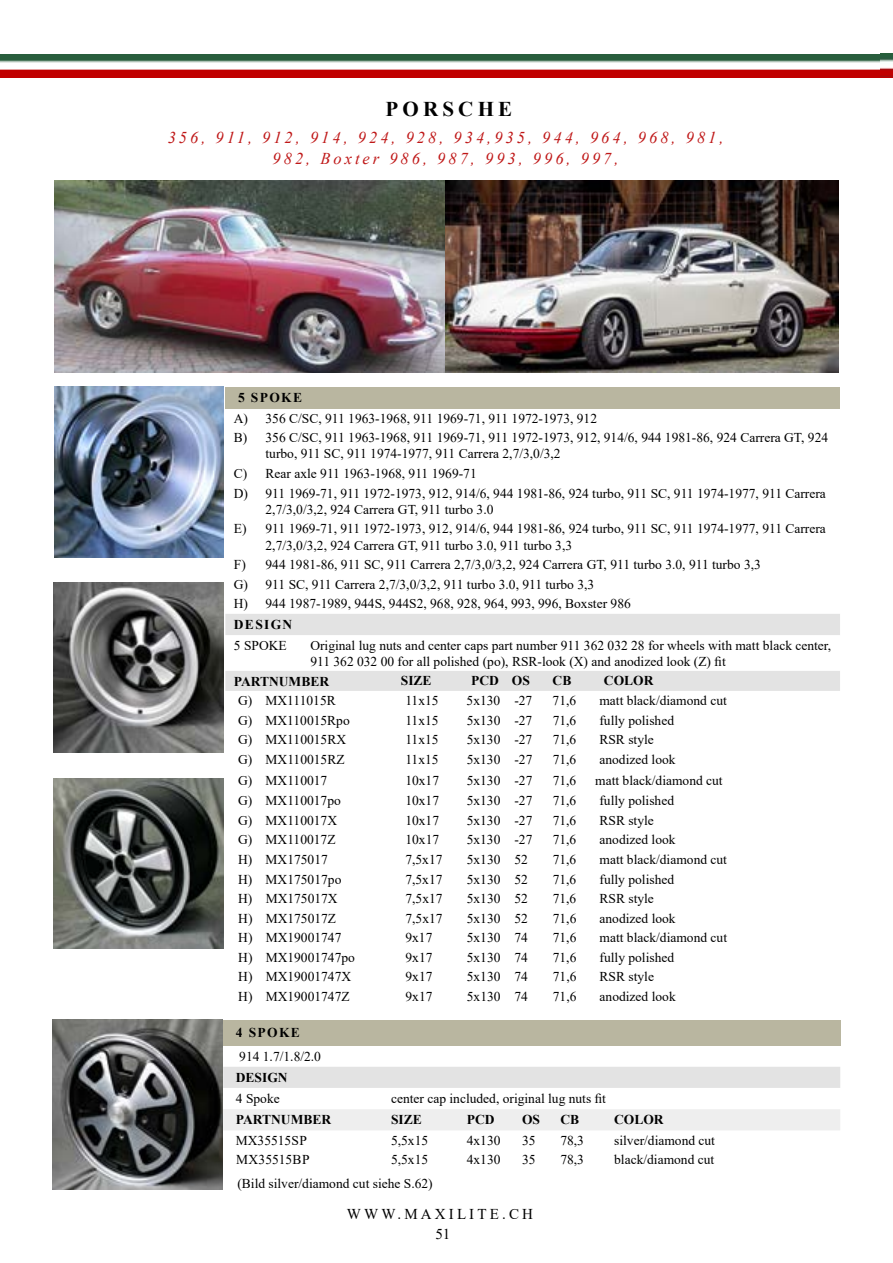
<style>
.page{position:relative;width:893px;height:1263px;background:#fff}
.page>*{position:absolute;margin:0;border:0;box-sizing:border-box;transform-origin:0 0}
.t1{font:700 21px "Times New Roman";letter-spacing:.2em;color:#000}
.t2{font:italic 16.5px/21px "Times New Roman";letter-spacing:.18em;color:#bf1717;text-align:center}
.t3{font:15px "Times New Roman";letter-spacing:.21em;color:#000}
.t4{font:13.5px/19.5px "Times New Roman";color:#000}
.t5{font:700 13.5px "Times New Roman";color:#000}
</style>
<div class="page">
<img style="left:0;top:54px;width:893px;height:24px">
<img style="left:54px;top:181px;width:785px;height:191px">
<div style="left:225px;top:387px;width:615px;height:21px;background:#b9b6a0"></div>
<svg style="left:225px;top:614px;width:615px;height:77px;fill:#e3e3e3"></svg>
<img style="left:55px;top:387px;width:168px;height:170px">
<img style="left:53px;top:583px;width:170px;height:170px">
<img style="left:53px;top:778px;width:170px;height:170px">
<img style="left:52px;top:1020px;width:171px;height:170px">
<div style="left:223px;top:1020px;width:617px;height:25px;background:#b9b6a0"></div>
<div style="left:223px;top:1067px;width:617px;height:21px;background:#e3e3e3"></div>
<div style="left:223px;top:1109px;width:617px;height:21px;background:#eee"></div>
<img style="left:880px;top:53px;width:13px;height:24px">
<h1 class="t1" style="left:385px;top:94px;width:128px">PORSCHE</h1>
<p class="t2" style="left:168px;top:127px;width:557px">356, 911, 912, 914, 924, 928, 934,935, 944, 964, 968, 981,<br>982, Boxter 986, 987, 993, 996, 997,</p>
<p class="t5" style="left:238px;top:388px;width:65px">5 SPOKE</p>
<p class="t4" style="left:234px;top:408px;width:596px">A) 356 C/SC, 911 1963-1968, 911 1969-71, 911 1972-1973, 912<br>B) 356 C/SC, 911 1963-1968, 911 1969-71, 911 1972-1973, 912, 914/6, 944 1981-86, 924 Carrera GT, 924</p>
<p class="t4" style="left:234px;top:444px;width:594px;text-indent:32px">turbo, 911 SC, 911 1974-1977, 911 Carrera 2,7/3,0/3,2<br>C) Rear axle 911 1963-1968, 911 1969-71<br>D) 911 1969-71, 911 1972-1973, 912, 914/6, 944 1981-86, 924 turbo, 911 SC, 911 1974-1977, 911 Carrera</p>
<p class="t4" style="left:234px;top:499px;width:594px;text-indent:32px">2,7/3,0/3,2, 924 Carrera GT, 911 turbo 3.0<br>E) 911 1969-71, 911 1972-1973, 912, 914/6, 944 1981-86, 924 turbo, 911 SC, 911 1974-1977, 911 Carrera</p>
<p class="t4" style="left:234px;top:535px;width:528px;text-indent:32px">2,7/3,0/3,2, 924 Carrera GT, 911 turbo 3.0, 911 turbo 3,3<br>F) 944 1981-86, 911 SC, 911 Carrera 2,7/3,0/3,2, 924 Carrera GT, 911 turbo 3.0, 911 turbo 3,3<br>G) 911 SC, 911 Carrera 2,7/3,0/3,2, 911 turbo 3.0, 911 turbo 3,3<br>H) 944 1987-1989, 944S, 944S2, 968, 928, 964, 993, 996, Boxster 986</p>
<p class="t5" style="left:234px;top:615px;width:60px">DESIGN</p>
<p class="t4" style="left:234px;top:635px;width:54px">5 SPOKE</p>
<p class="t4" style="left:310px;top:636px;width:522px;line-height:16.2px">Original lug nuts and center caps part number 911 362 032 28 for wheels with matt black center,<br>911 362 032 00 for all polished (po), RSR-look (X) and anodized look (Z) fit</p>
<p class="t5" style="left:234px;top:672px;width:97px">PARTNUMBER</p>
<p class="t5" style="left:401px;top:671px;width:32px">SIZE</p>
<p class="t5" style="left:471px;top:671px;width:60px">PCD OS</p>
<p class="t5" style="left:553px;top:671px;width:20px">CB</p>
<p class="t5" style="left:604px;top:671px;width:51px">COLOR</p>
<p class="t4" style="left:238px;top:691px;width:99px">G) MX111015R</p>
<p class="t4" style="left:405px;top:691px;width:35px">11x15</p>
<p class="t4" style="left:467px;top:691px;width:67px">5x130 -27</p>
<p class="t4" style="left:553px;top:691px;width:25px">71,6</p>
<p class="t4" style="left:599px;top:691px;width:129px">matt black/diamond cut</p>
<p class="t4" style="left:238px;top:710px;width:113px">G) MX110015Rpo</p>
<p class="t4" style="left:405px;top:710px;width:35px">11x15</p>
<p class="t4" style="left:467px;top:710px;width:67px">5x130 -27</p>
<p class="t4" style="left:553px;top:710px;width:25px">71,6</p>
<p class="t4" style="left:599px;top:710px;width:76px">fully polished</p>
<p class="t4" style="left:238px;top:730px;width:109px">G) MX110015RX</p>
<p class="t4" style="left:405px;top:730px;width:35px">11x15</p>
<p class="t4" style="left:467px;top:730px;width:67px">5x130 -27</p>
<p class="t4" style="left:553px;top:730px;width:25px">71,6</p>
<p class="t4" style="left:599px;top:730px;width:56px">RSR style</p>
<p class="t4" style="left:238px;top:749px;width:108px">G) MX110015RZ</p>
<p class="t4" style="left:405px;top:749px;width:35px">11x15</p>
<p class="t4" style="left:467px;top:749px;width:67px">5x130 -27</p>
<p class="t4" style="left:553px;top:749px;width:25px">71,6</p>
<p class="t4" style="left:599px;top:749px;width:78px">anodized look</p>
<p class="t4" style="left:238px;top:770px;width:91px">G) MX110017</p>
<p class="t4" style="left:405px;top:770px;width:35px">10x17</p>
<p class="t4" style="left:467px;top:770px;width:67px">5x130 -27</p>
<p class="t4" style="left:553px;top:770px;width:25px">71,6</p>
<p class="t4" style="left:595px;top:770px;width:129px">matt black/diamond cut</p>
<p class="t4" style="left:238px;top:791px;width:104px">G) MX110017po</p>
<p class="t4" style="left:405px;top:791px;width:35px">10x17</p>
<p class="t4" style="left:467px;top:791px;width:67px">5x130 -27</p>
<p class="t4" style="left:553px;top:791px;width:25px">71,6</p>
<p class="t4" style="left:599px;top:791px;width:76px">fully polished</p>
<p class="t4" style="left:238px;top:810px;width:100px">G) MX110017X</p>
<p class="t4" style="left:405px;top:810px;width:35px">10x17</p>
<p class="t4" style="left:467px;top:810px;width:67px">5x130 -27</p>
<p class="t4" style="left:553px;top:810px;width:25px">71,6</p>
<p class="t4" style="left:599px;top:810px;width:56px">RSR style</p>
<p class="t4" style="left:238px;top:830px;width:99px">G) MX110017Z</p>
<p class="t4" style="left:405px;top:830px;width:35px">10x17</p>
<p class="t4" style="left:467px;top:830px;width:67px">5x130 -27</p>
<p class="t4" style="left:553px;top:830px;width:25px">71,6</p>
<p class="t4" style="left:599px;top:830px;width:78px">anodized look</p>
<p class="t4" style="left:238px;top:849px;width:91px">H) MX175017</p>
<p class="t4" style="left:405px;top:849px;width:39px">7,5x17</p>
<p class="t4" style="left:467px;top:849px;width:63px">5x130 52</p>
<p class="t4" style="left:553px;top:849px;width:25px">71,6</p>
<p class="t4" style="left:599px;top:849px;width:129px">matt black/diamond cut</p>
<p class="t4" style="left:238px;top:869px;width:105px">H) MX175017po</p>
<p class="t4" style="left:405px;top:869px;width:39px">7,5x17</p>
<p class="t4" style="left:467px;top:869px;width:63px">5x130 52</p>
<p class="t4" style="left:553px;top:869px;width:25px">71,6</p>
<p class="t4" style="left:599px;top:869px;width:76px">fully polished</p>
<p class="t4" style="left:238px;top:888px;width:101px">H) MX175017X</p>
<p class="t4" style="left:405px;top:888px;width:39px">7,5x17</p>
<p class="t4" style="left:467px;top:888px;width:63px">5x130 52</p>
<p class="t4" style="left:553px;top:888px;width:25px">71,6</p>
<p class="t4" style="left:600px;top:888px;width:56px">RSR style</p>
<p class="t4" style="left:238px;top:908px;width:99px">H) MX175017Z</p>
<p class="t4" style="left:405px;top:908px;width:39px">7,5x17</p>
<p class="t4" style="left:467px;top:908px;width:63px">5x130 52</p>
<p class="t4" style="left:553px;top:908px;width:25px">71,6</p>
<p class="t4" style="left:600px;top:908px;width:78px">anodized look</p>
<p class="t4" style="left:238px;top:927px;width:105px">H) MX19001747</p>
<p class="t4" style="left:405px;top:927px;width:28px">9x17</p>
<p class="t4" style="left:467px;top:927px;width:63px">5x130 74</p>
<p class="t4" style="left:553px;top:927px;width:25px">71,6</p>
<p class="t4" style="left:600px;top:927px;width:129px">matt black/diamond cut</p>
<p class="t4" style="left:238px;top:947px;width:118px">H) MX19001747po</p>
<p class="t4" style="left:405px;top:947px;width:28px">9x17</p>
<p class="t4" style="left:467px;top:947px;width:63px">5x130 74</p>
<p class="t4" style="left:553px;top:947px;width:25px">71,6</p>
<p class="t4" style="left:600px;top:947px;width:76px">fully polished</p>
<p class="t4" style="left:238px;top:967px;width:114px">H) MX19001747X</p>
<p class="t4" style="left:405px;top:967px;width:28px">9x17</p>
<p class="t4" style="left:467px;top:967px;width:63px">5x130 74</p>
<p class="t4" style="left:553px;top:967px;width:25px">71,6</p>
<p class="t4" style="left:600px;top:967px;width:56px">RSR style</p>
<p class="t4" style="left:238px;top:986px;width:113px">H) MX19001747Z</p>
<p class="t4" style="left:405px;top:986px;width:28px">9x17</p>
<p class="t4" style="left:467px;top:986px;width:63px">5x130 74</p>
<p class="t4" style="left:553px;top:986px;width:25px">71,6</p>
<p class="t4" style="left:600px;top:986px;width:78px">anodized look</p>
<p class="t5" style="left:236px;top:1023px;width:65px">4 SPOKE</p>
<p class="t4" style="left:239px;top:1046px;width:83px">914 1.7/1.8/2.0</p>
<p class="t5" style="left:236px;top:1068px;width:53px">DESIGN</p>
<p class="t4" style="left:236px;top:1088px;width:45px">4 Spoke</p>
<p class="t4" style="left:391px;top:1088px;width:216px">center cap included, original lug nuts fit</p>
<p class="t5" style="left:236px;top:1110px;width:97px">PARTNUMBER</p>
<p class="t5" style="left:391px;top:1110px;width:32px">SIZE</p>
<p class="t5" style="left:467px;top:1110px;width:29px">PCD</p>
<p class="t5" style="left:522px;top:1110px;width:20px">OS</p>
<p class="t5" style="left:560px;top:1110px;width:20px">CB</p>
<p class="t5" style="left:614px;top:1110px;width:51px">COLOR</p>
<p class="t4" style="left:236px;top:1130px;width:73px">MX35515SP</p>
<p class="t4" style="left:391px;top:1130px;width:39px">5,5x15</p>
<p class="t4" style="left:467px;top:1130px;width:35px">4x130</p>
<p class="t4" style="left:522px;top:1130px;width:15px">35</p>
<p class="t4" style="left:560px;top:1130px;width:25px">78,3</p>
<p class="t4" style="left:614px;top:1130px;width:102px">silver/diamond cut</p>
<p class="t4" style="left:236px;top:1150px;width:75px">MX35515BP</p>
<p class="t4" style="left:391px;top:1150px;width:39px">5,5x15</p>
<p class="t4" style="left:467px;top:1150px;width:35px">4x130</p>
<p class="t4" style="left:522px;top:1150px;width:15px">35</p>
<p class="t4" style="left:560px;top:1150px;width:25px">78,3</p>
<p class="t4" style="left:614px;top:1150px;width:102px">black/diamond cut</p>
<p class="t4" style="left:237px;top:1174px;width:197px">(Bild silver/diamond cut siehe S.62)</p>
<p class="t3" style="left:347px;top:1204px;width:188px">WWW.MAXILITE.CH</p>
<p class="t3" style="left:435px;top:1224px;width:16px">51</p>
</div>
